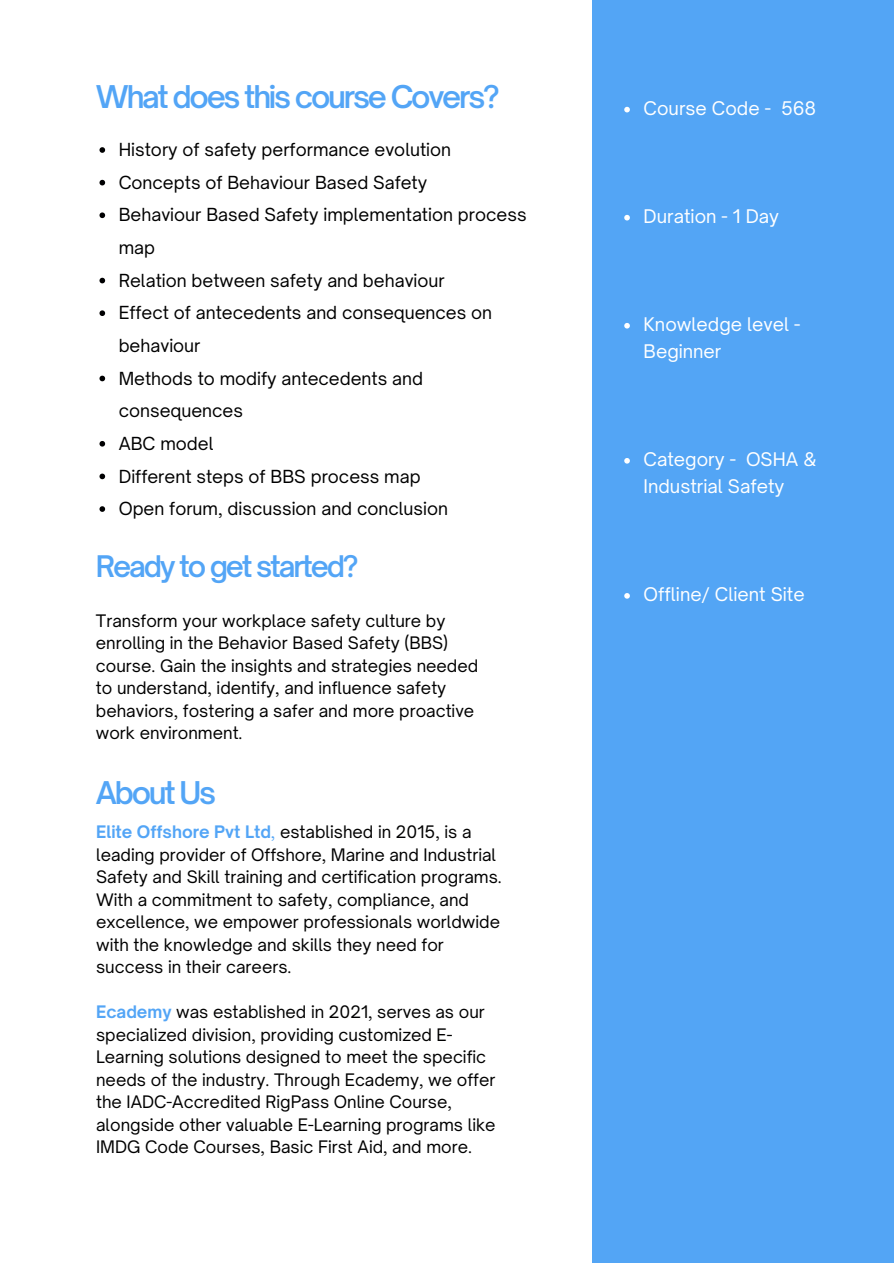
<style>
.page{position:relative;width:894px;height:1264px;background:#fff}
.page>*{position:absolute;margin:0;border:0;box-sizing:border-box;transform-origin:0 0}
.t1{font:600 30px "Open Sauce One";letter-spacing:-.075em;color:#53a5f6}
.t2{font:600 28.5px "Open Sauce One";letter-spacing:-.075em;color:#53a5f6}
.t3{font:18px/27px "Open Sauce One";color:#fff}
.t4{font:17.25px/32.7px "Open Sauce One";color:#000001}
.t5{font:16.5px/22.5px "Open Sauce One";color:#000001}
.s1{font-weight:700;color:#53a5f6}
.s2{color:#53a5f6}
</style>
<div class="page">
<div style="left:591px;top:0;width:302px;height:1262px;background:#53a5f5"></div>
<svg style="left:624px;top:107px;width:5px;height:5px"></svg>
<svg style="left:624px;top:215px;width:5px;height:5px"></svg>
<svg style="left:624px;top:323px;width:5px;height:5px"></svg>
<svg style="left:624px;top:458px;width:5px;height:5px"></svg>
<svg style="left:624px;top:593px;width:5px;height:5px"></svg>
<svg style="left:99px;top:147px;width:6px;height:6px"></svg>
<svg style="left:99px;top:180px;width:6px;height:5px"></svg>
<svg style="left:99px;top:212px;width:6px;height:6px"></svg>
<svg style="left:99px;top:278px;width:6px;height:5px"></svg>
<svg style="left:99px;top:310px;width:6px;height:6px"></svg>
<svg style="left:99px;top:375px;width:6px;height:6px"></svg>
<svg style="left:99px;top:441px;width:6px;height:5px"></svg>
<svg style="left:99px;top:473px;width:6px;height:6px"></svg>
<svg style="left:99px;top:506px;width:6px;height:6px"></svg>
<p class="t1" style="left:96px;top:77px;width:405px">What does this course Covers?</p>
<p class="t4" style="left:119px;top:133px;width:334px">History of safety performance evolution</p>
<p class="t4" style="left:119px;top:166px;width:310px">Concepts of Behaviour Based Safety</p>
<p class="t4" style="left:119px;top:198px;width:409px">Behaviour Based Safety implementation process map</p>
<p class="t4" style="left:119px;top:264px;width:327px">Relation between safety and behaviour</p>
<p class="t4" style="left:119px;top:296px;width:375px">Effect of antecedents and consequences on behaviour</p>
<p class="t4" style="left:119px;top:362px;width:306px">Methods to modify antecedents and consequences</p>
<h1 class="t4" style="left:119px;top:427px;width:96px">ABC model</h1>
<p class="t4" style="left:119px;top:459px;width:303px">Different steps of BBS process map</p>
<p class="t4" style="left:119px;top:492px;width:331px">Open forum, discussion and conclusion</p>
<p class="t2" style="left:96px;top:548px;width:264px">Ready to get started?</p>
<p class="t5" style="left:96px;top:609px;width:384px">Transform your workplace safety culture by enrolling in the Behavior Based Safety (BBS) course. Gain the insights and strategies needed to understand, identify, and influence safety behaviors, fostering a safer and more proactive work environment.</p>
<p class="t1" style="left:96px;top:774px;width:122px">About Us</p>
<p class="t5" style="left:96px;top:820px;width:407px"><span class="s1">Elite Offshore Pvt Ltd</span><span class="s2">,</span> established in 2015, is a leading provider of Offshore, Marine and Industrial Safety and Skill training and certification programs.<br>With a commitment to safety, compliance, and excellence, we empower professionals worldwide with the knowledge and skills they need for success in their careers.</p>
<p class="t5" style="left:96px;top:1000px;width:401px"><span class="s1">Ecademy</span> was established in 2021, serves as our specialized division, providing customized E-Learning solutions designed to meet the specific needs of the industry. Through Ecademy, we offer the IADC-Accredited RigPass Online Course, alongside other valuable E-Learning programs like IMDG Code Courses, Basic First Aid, and more.</p>
<h1 class="t3" style="left:643px;top:94px;width:174px">Course Code - 568</h1>
<p class="t3" style="left:643px;top:202px;width:137px">Duration - 1 Day</p>
<p class="t3" style="left:643px;top:310px;width:158px">Knowledge level -<br>Beginner</p>
<p class="t3" style="left:643px;top:445px;width:174px">Category - OSHA &amp;<br>Industrial Safety</p>
<p class="t3" style="left:643px;top:580px;width:163px">Offline/ Client Site</p>
</div>
